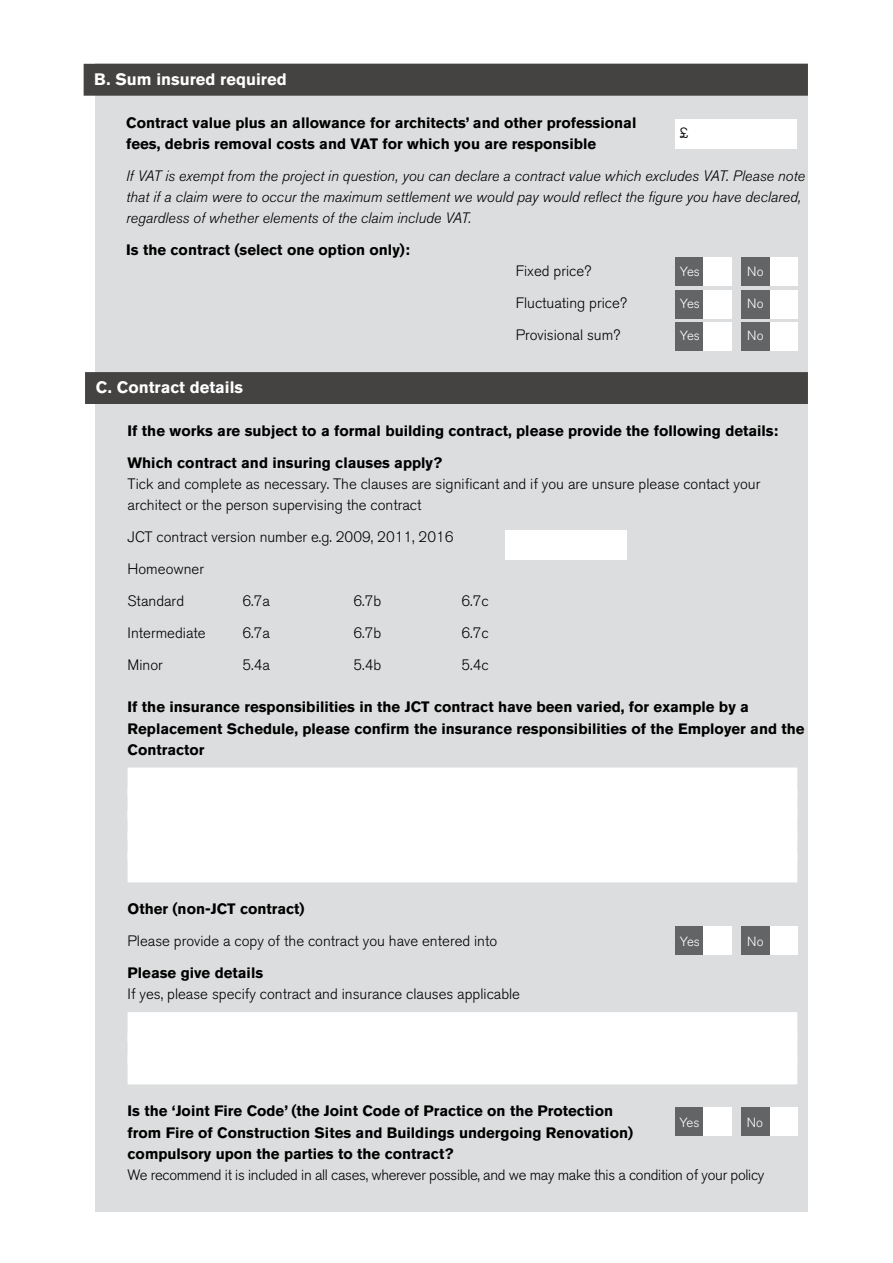
<style>
.page{position:relative;width:893px;height:1263px;background:#fff}
.page>*{position:absolute;margin:0;border:0;box-sizing:border-box;transform-origin:0 0}
.t1{font:700 16.5px "Akzidenz Grotesk BQ";color:#fff}
.t2{font:700 15px/21.3px "Akzidenz Grotesk BQ";color:#000}
.t3{font:300 15px/32px "Akzidenz Grotesk BQ";color:#000}
.t4{font:italic 300 15px/21.3px "Akzidenz Grotesk BQ";color:#000}
.t5{font:300 15px "Akzidenz Grotesk BQ";letter-spacing:-.02em;color:#000}
.t6{font:300 13.2px "Akzidenz Grotesk BQ";color:#fff}
</style>
<div class="page">
<div style="left:96px;top:64px;width:712px;height:1148px;background:#dcddde"></div>
<div style="left:85px;top:372px;width:723px;height:32px;background:#454342"></div>
<div style="left:128px;top:767px;width:669px;height:30px;background:#fff"></div>
<div style="left:128px;top:789px;width:669px;height:30px;background:#fff"></div>
<div style="left:128px;top:810px;width:669px;height:30px;background:#fff"></div>
<div style="left:128px;top:831px;width:669px;height:30px;background:#fff"></div>
<div style="left:128px;top:853px;width:669px;height:29px;background:#fff"></div>
<div style="left:128px;top:1012px;width:669px;height:30px;background:#fff"></div>
<div style="left:128px;top:1033px;width:669px;height:30px;background:#fff"></div>
<div style="left:128px;top:1054px;width:669px;height:30px;background:#fff"></div>
<div style="left:505px;top:530px;width:121px;height:29px;background:#fff"></div>
<div style="left:769px;top:926px;width:28px;height:28px;background:#fff"></div>
<div style="left:676px;top:926px;width:28px;height:28px;background:#636466"></div>
<div style="left:741px;top:926px;width:28px;height:28px;background:#636466"></div>
<div style="left:704px;top:926px;width:28px;height:28px;background:#fff"></div>
<div style="left:769px;top:1108px;width:28px;height:28px;background:#fff"></div>
<div style="left:675px;top:1108px;width:29px;height:28px;background:#636466"></div>
<div style="left:741px;top:1108px;width:28px;height:28px;background:#636466"></div>
<div style="left:703px;top:1108px;width:28px;height:28px;background:#fff"></div>
<div style="left:84px;top:64px;width:724px;height:32px;background:#454342"></div>
<div style="left:675px;top:120px;width:122px;height:29px;background:#fff"></div>
<div style="left:769px;top:257px;width:28px;height:28px;background:#fff"></div>
<div style="left:676px;top:257px;width:28px;height:28px;background:#636466"></div>
<div style="left:741px;top:257px;width:28px;height:28px;background:#636466"></div>
<div style="left:704px;top:257px;width:28px;height:28px;background:#fff"></div>
<div style="left:769px;top:290px;width:28px;height:28px;background:#fff"></div>
<div style="left:676px;top:290px;width:28px;height:28px;background:#636466"></div>
<div style="left:741px;top:290px;width:28px;height:28px;background:#636466"></div>
<div style="left:704px;top:290px;width:28px;height:28px;background:#fff"></div>
<div style="left:769px;top:323px;width:28px;height:28px;background:#fff"></div>
<div style="left:676px;top:323px;width:28px;height:28px;background:#636466"></div>
<div style="left:741px;top:323px;width:28px;height:28px;background:#636466"></div>
<div style="left:704px;top:323px;width:28px;height:28px;background:#fff"></div>
<p class="t1" style="left:94px;top:70px;width:194px">B. Sum insured required</p>
<p class="t2" style="left:126px;top:112px;width:512px">Contract value plus an allowance for architects’ and other professional fees, debris removal costs and VAT for which you are responsible</p>
<p class="t4" style="left:126px;top:165px;width:680px">If VAT is exempt from the project in question, you can declare a contract value which excludes VAT. Please note that if a claim were to occur the maximum settlement we would pay would reflect the figure you have declared, regardless of whether elements of the claim include VAT.</p>
<p class="t2" style="left:126px;top:239px;width:285px">Is the contract (select one option only):</p>
<p class="t3" style="left:516px;top:256px;width:113px">Fixed price?<br>Fluctuating price?<br>Provisional sum?</p>
<p class="t3" style="left:679px;top:117px;width:11px">£</p>
<p class="t6" style="left:680px;top:264px;width:21px">Yes</p>
<p class="t6" style="left:747px;top:264px;width:18px">No</p>
<p class="t6" style="left:680px;top:296px;width:21px">Yes</p>
<p class="t6" style="left:747px;top:296px;width:18px">No</p>
<p class="t6" style="left:680px;top:328px;width:21px">Yes</p>
<p class="t6" style="left:747px;top:328px;width:18px">No</p>
<p class="t1" style="left:96px;top:378px;width:149px">C. Contract details</p>
<p class="t2" style="left:128px;top:415px;width:652px;line-height:32px">If the works are subject to a formal building contract, please provide the following details:<br>Which contract and insuring clauses apply?</p>
<p class="t3" style="left:128px;top:473px;width:634px;line-height:21.3px">Tick and complete as necessary. The clauses are significant and if you are unsure please contact your architect or the person supervising the contract</p>
<p class="t3" style="left:128px;top:521px;width:328px">JCT contract version number e.g. 2009, 2011, 2016<br>Homeowner<br>Standard</p>
<p class="t3" style="left:243px;top:585px;width:29px">6.7a</p>
<p class="t3" style="left:354px;top:585px;width:29px">6.7b</p>
<p class="t3" style="left:462px;top:585px;width:29px">6.7c</p>
<p class="t3" style="left:128px;top:617px;width:80px">Intermediate</p>
<p class="t3" style="left:243px;top:617px;width:29px">6.7a</p>
<p class="t3" style="left:354px;top:617px;width:29px">6.7b</p>
<p class="t3" style="left:462px;top:617px;width:29px">6.7c</p>
<p class="t3" style="left:128px;top:649px;width:37px">Minor</p>
<p class="t3" style="left:243px;top:649px;width:29px">5.4a</p>
<p class="t3" style="left:354px;top:649px;width:29px">5.4b</p>
<p class="t3" style="left:462px;top:649px;width:29px">5.4c</p>
<p class="t2" style="left:128px;top:696px;width:679px">If the insurance responsibilities in the JCT contract have been varied, for example by a<br>Replacement Schedule, please confirm the insurance responsibilities of the Employer and the<br>Contractor</p>
<p class="t2" style="left:128px;top:898px;width:179px">Other (non-JCT contract)</p>
<p class="t3" style="left:128px;top:925px;width:371px">Please provide a copy of the contract you have entered into</p>
<p class="t2" style="left:128px;top:962px;width:137px">Please give details</p>
<p class="t3" style="left:128px;top:978px;width:394px">If yes, please specify contract and insurance clauses applicable</p>
<p class="t6" style="left:680px;top:934px;width:21px">Yes</p>
<p class="t6" style="left:747px;top:934px;width:18px">No</p>
<p class="t2" style="left:128px;top:1100px;width:507px">Is the ‘Joint Fire Code’ (the Joint Code of Practice on the Protection from Fire of Construction Sites and Buildings undergoing Renovation) compulsory upon the parties to the contract?</p>
<p class="t5" style="left:128px;top:1166px;width:638px">We recommend it is included in all cases, wherever possible, and we may make this a condition of your policy</p>
<p class="t6" style="left:679px;top:1115px;width:21px">Yes</p>
<p class="t6" style="left:747px;top:1115px;width:18px">No</p>
</div>
